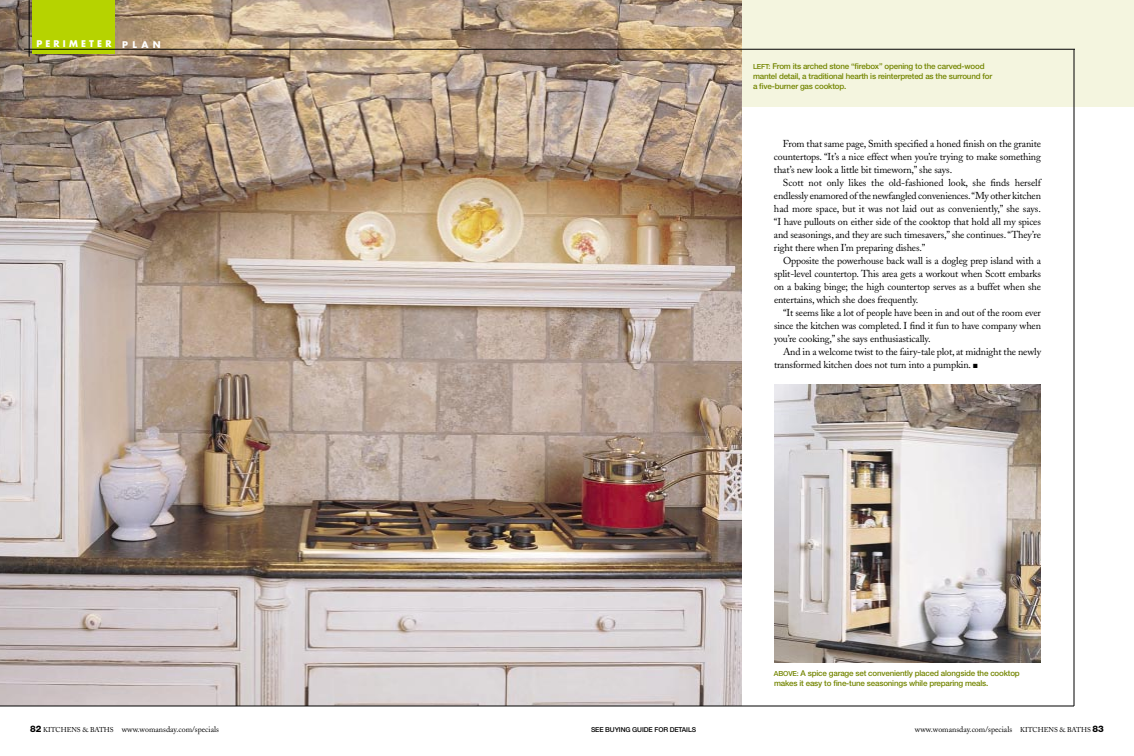
<style>
.page{position:relative;width:1134px;height:756px;background:#fff}
.page>*{position:absolute;margin:0;border:0;box-sizing:border-box;transform-origin:0 0}
.t1{font:10px/13px "Adobe Caslon";letter-spacing:-.015em;color:#000;text-align:justify}
.t2{font:700 9px "Futura";letter-spacing:.355em;color:#fff}
.t3{font:500 8px/10px "Helvetica Neue";letter-spacing:-.02em;color:#738500}
.t4{font:8px "Adobe Caslon";color:#000}
.t5{font:500 6.8px "Helvetica Neue";letter-spacing:-.015em;color:#000}
.s1{font-size:7px}
.s2{font-family:"Helvetica Neue";font-weight:800;font-size:9px}
</style>
<div class="page">
<div style="left:716px;top:0;width:418px;height:106px;background:#f4f5df"></div>
<img style="left:0;top:0;width:742px;height:706px">
<hr style="left:0;top:706px;width:1074px;height:1px;background:#000">
<hr style="left:1074px;top:49px;width:1px;height:657px;background:#000">
<img style="left:774px;top:384px;width:267px;height:279px">
<div style="left:32px;top:0;width:83px;height:54px;background:#b6d300"></div>
<hr style="left:29px;top:0;width:1px;height:57px;background:#000">
<hr style="left:24px;top:49px;width:1051px;height:1px;background:#000">
<p class="t2" style="left:36px;top:40px;width:126px">PERIMETER PLAN</p>
<p class="t3" style="left:753px;top:62px;width:241px"><span class="s1">LEFT:</span> From its arched stone “firebox” opening to the carved-wood mantel detail, a traditional hearth is reinterpreted as the surround for a five-burner gas cooktop.</p>
<p class="t1" style="left:774px;top:138px;width:269px;text-indent:9px">From that same page, Smith specified a honed finish on the granite countertops. “It’s a nice effect when you’re trying to make something that’s new look a little bit timeworn,” she says.</p>
<p class="t1" style="left:774px;top:177px;width:269px;text-indent:9px">Scott not only likes the old-fashioned look, she finds herself endlessly enamored of the newfangled conveniences.“My other kitchen had more space, but it was not laid out as conveniently,” she says. “I have pullouts on either side of the cooktop that hold all my spices and seasonings, and they are such timesavers,” she continues.“They’re right there when I’m preparing dishes.”</p>
<p class="t1" style="left:774px;top:255px;width:269px;text-indent:9px">Opposite the powerhouse back wall is a dogleg prep island with a split-level countertop. This area gets a workout when Scott embarks on a baking binge; the high countertop serves as a buffet when she entertains, which she does frequently.</p>
<p class="t1" style="left:774px;top:307px;width:269px;text-indent:9px">“It seems like a lot of people have been in and out of the room ever since the kitchen was completed. I find it fun to have company when you’re cooking,” she says enthusiastically.</p>
<p class="t1" style="left:774px;top:346px;width:269px;text-indent:9px">And in a welcome twist to the fairy-tale plot, at midnight the newly transformed kitchen does not turn into a pumpkin. ■</p>
<p class="t3" style="left:774px;top:669px;width:247px"><span class="s1">ABOVE:</span> A spice garage set conveniently placed alongside the cooktop makes it easy to fine-tune seasonings while preparing meals.</p>
<p class="t4" style="left:30px;top:726px;width:191px"><span class="s2">82</span> <span class="s1">KITCHENS &amp; BATHS</span> www.womansday.com/specials</p>
<p class="t5" style="left:591px;top:727px;width:107px">SEE BUYING GUIDE FOR DETAILS</p>
<p class="t4" style="left:915px;top:726px;width:190px">www.womansday.com/specials <span class="s1">KITCHENS &amp; BATHS</span> <span class="s2">83</span></p>
</div>
